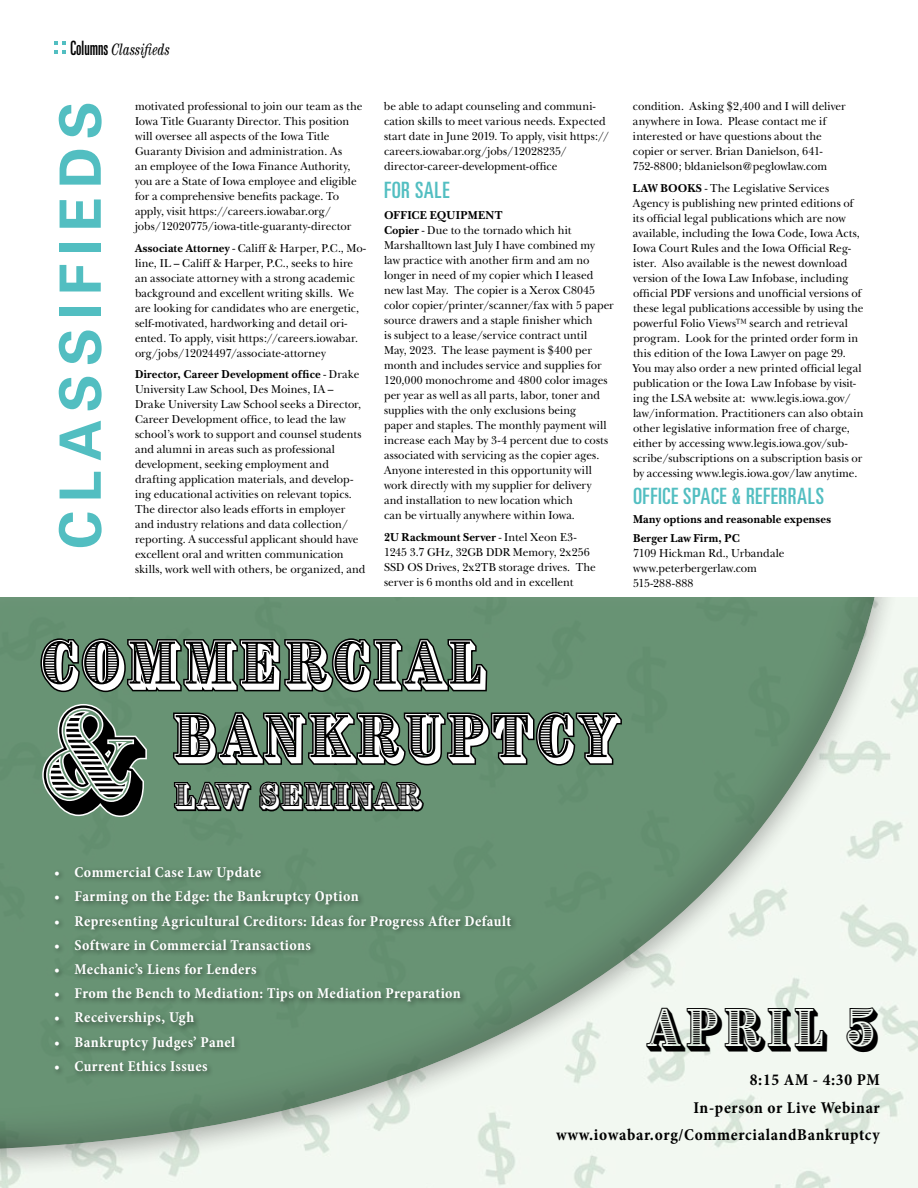
<style>
.page{position:relative;width:918px;height:1188px;background:#fff}
.page>*{position:absolute;margin:0;border:0;box-sizing:border-box;transform-origin:0 0}
.t1{font:112.05px "Brim Narrow Combined 2";color:#000}
.t2{font:700 57.15px "Univers";letter-spacing:.145em;color:#52bec1}
.t3{font:51.45px/73.5px "Brim Narrow Combined 2";letter-spacing:.04em;color:#fff}
.t4{font:45.45px "Brim Narrow Combined 2";letter-spacing:.04em;color:#000}
.t5{font:27.3px "Brim Narrow Combined 2";letter-spacing:.04em;color:#fff}
.t6{font:ultra-condensed 22.5px "Univers";letter-spacing:.03em;color:#52bec1}
.t7{font:700 condensed 16.65px/27.3px "Minion Pro";letter-spacing:.04em;color:#000;text-align:right}
.t8{font:italic condensed 16.5px "Century Std";letter-spacing:.01em;color:#000;scale:.82 1}
.t9{font:700 condensed 15.15px "Minion Pro";letter-spacing:.03em;color:#fff}
.t10{font:12px/15px "New Baskerville";color:#000;scale:.95 1}
.t11{font:700 12px/18.5px "New Baskerville";letter-spacing:.015em;color:#000;scale:.95 1}
.s1{font-family:"Univers";font-style:normal;font-stretch:ultra-condensed;font-size:19.8px}
.s2{font-weight:700}
</style>
<div class="page">
<svg style="left:54px;top:41px;width:12px;height:13px"></svg>
<img style="left:0;top:597px;width:918px;height:591px">
<div style="left:0;top:597px;width:901px;height:583px;background:#000;opacity:.38"></div>
<div style="left:0;top:597px;width:880px;height:554px;background:#000;opacity:.75"></div>
<svg style="left:39px;top:627px;width:584px;height:561px"></svg>
<div style="left:53px;top:864px;width:465px;height:214px;background:#000;opacity:.42"></div>
<h3 class="t8" style="left:70px;top:40px;width:123px"><span class="s1">Columns</span> Classifieds</h3>
<h2 class="t2" style="left:44px;top:549px;width:449px;rotate:-90deg">CLASSIFIEDS</h2>
<p class="t10" style="left:135px;top:99px;width:241px">motivated professional to join our team as the Iowa Title Guaranty Director. This position will oversee all aspects of the Iowa Title Guaranty Division and administration. As<br>an employee of the Iowa Finance Authority, you are a State of Iowa employee and eligible for a comprehensive benefits package. To apply, visit https://careers.iowabar.org/ jobs/12020775/iowa-title-guaranty-director</p>
<p class="t10" style="left:135px;top:240px;width:245px"><span class="s2">Associate Attorney</span> - Califf &amp; Harper, P.C., Mo&shy;line, IL – Califf &amp; Harper, P.C., seeks to hire an associate attorney with a strong academic background and excellent writing skills. We are looking for candidates who are energetic, self-motivated, hardworking and detail ori&shy;ented. To apply, visit https://careers.iowabar. org/jobs/12024497/associate-attorney</p>
<p class="t10" style="left:135px;top:367px;width:244px"><span class="s2">Director, Career Development office</span> - Drake University Law School, Des Moines, IA – Drake University Law School seeks a Director, Career Development office, to lead the law school’s work to support and counsel students and alumni in areas such as professional development, seeking employment and drafting application materials, and develop&shy;ing educational activities on relevant topics.<br>The director also leads efforts in employer and industry relations and data collection/ reporting. A successful applicant should have excellent oral and written communication skills, work well with others, be organized, and</p>
<p class="t10" style="left:384px;top:99px;width:239px">be able to adapt counseling and communi&shy;cation skills to meet various needs. Expected start date in June 2019. To apply, visit https:// careers.iowabar.org/jobs/12028235/ director-career-development-office</p>
<h3 class="t6" style="left:384px;top:177px;width:67px">FOR SALE</h3>
<p class="t10" style="left:384px;top:208px;width:243px"><span class="s2">OFFICE EQUIPMENT<br>Copier</span> - Due to the tornado which hit Marshalltown last July I have combined my law practice with another firm and am no longer in need of my copier which I leased new last May. The copier is a Xerox C8045 color copier/printer/scanner/fax with 5 paper source drawers and a staple finisher which<br>is subject to a lease/service contract until<br>May, 2023. The lease payment is $400 per month and includes service and supplies for 120,000 monochrome and 4800 color images per year as well as all parts, labor, toner and supplies with the only exclusions being<br>paper and staples. The monthly payment will increase each May by 3-4 percent due to costs associated with servicing as the copier ages.<br>Anyone interested in this opportunity will work directly with my supplier for delivery<br>and installation to new location which<br>can be virtually anywhere within Iowa.</p>
<p class="t10" style="left:384px;top:530px;width:225px"><span class="s2">2U Rackmount Server</span> - Intel Xeon E3- 1245 3.7 GHz, 32GB DDR Memory, 2x256<br>SSD OS Drives, 2x2TB storage drives. The server is 6 months old and in excellent</p>
<p class="t10" style="left:633px;top:99px;width:225px">condition. Asking $2,400 and I will deliver anywhere in Iowa. Please contact me if interested or have questions about the copier or server. Brian Danielson, 641- 752-8800; bldanielson@peglowlaw.com</p>
<p class="t10" style="left:633px;top:180px;width:244px"><span class="s2">LAW BOOKS</span> - The Legislative Services Agency is publishing new printed editions of its official legal publications which are now available, including the Iowa Code, Iowa Acts, Iowa Court Rules and the Iowa Official Reg&shy;ister. Also available is the newest download version of the Iowa Law Infobase, including official PDF versions and unofficial versions of these legal publications accessible by using the powerful Folio Views™ search and retrieval program. Look for the printed order form in this edition of the Iowa Lawyer on page 29.<br>You may also order a new printed official legal publication or the Iowa Law Infobase by visit&shy;ing the LSA website at: www.legis.iowa.gov/ law/information. Practitioners can also obtain other legislative information free of charge, either by accessing www.legis.iowa.gov/sub&shy;scribe/subscriptions on a subscription basis or by accessing www.legis.iowa.gov/law anytime.</p>
<h3 class="t6" style="left:633px;top:484px;width:193px">OFFICE SPACE &amp; REFERRALS</h3>
<p class="t11" style="left:633px;top:510px;width:210px">Many options and reasonable expenses<br>Berger Law Firm, PC</p>
<p class="t10" style="left:633px;top:545px;width:161px">7109 Hickman Rd., Urbandale www.peterbergerlaw.com<br>515-288-888</p>
<h3 class="t3" style="left:173px;top:629px;width:449px;text-indent:-132px">COMMERCIAL<br>BANKRUPTCY</h3>
<h3 class="t5" style="left:175px;top:776px;width:249px">LAW SEMINAR</h3>
<h1 class="t1" style="left:45px;top:675px;width:103px">&amp;</h1>
<p class="t9" style="left:54px;top:862px;width:209px">• Commercial Case Law Update</p>
<p class="t9" style="left:54px;top:886px;width:306px">• Farming on the Edge: the Bankruptcy Option</p>
<p class="t9" style="left:54px;top:910px;width:459px">• Representing Agricultural Creditors: Ideas for Progress After Default</p>
<p class="t9" style="left:54px;top:934px;width:259px">• Software in Commercial Transactions</p>
<p class="t9" style="left:54px;top:959px;width:204px">• Mechanic’s Liens for Lenders</p>
<p class="t9" style="left:54px;top:983px;width:408px">• From the Bench to Mediation: Tips on Mediation Preparation</p>
<p class="t9" style="left:54px;top:1007px;width:142px">• Receiverships, Ugh</p>
<p class="t9" style="left:54px;top:1031px;width:183px">• Bankruptcy Judges’ Panel</p>
<p class="t9" style="left:54px;top:1056px;width:155px">• Current Ethics Issues</p>
<h3 class="t4" style="left:647px;top:996px;width:234px">APRIL 5</h3>
<h3 class="t7" style="left:556px;top:1066px;width:325px">8:15 AM - 4:30 PM<br>In-person or Live Webinar www.iowabar.org/CommercialandBankruptcy</h3>
</div>
